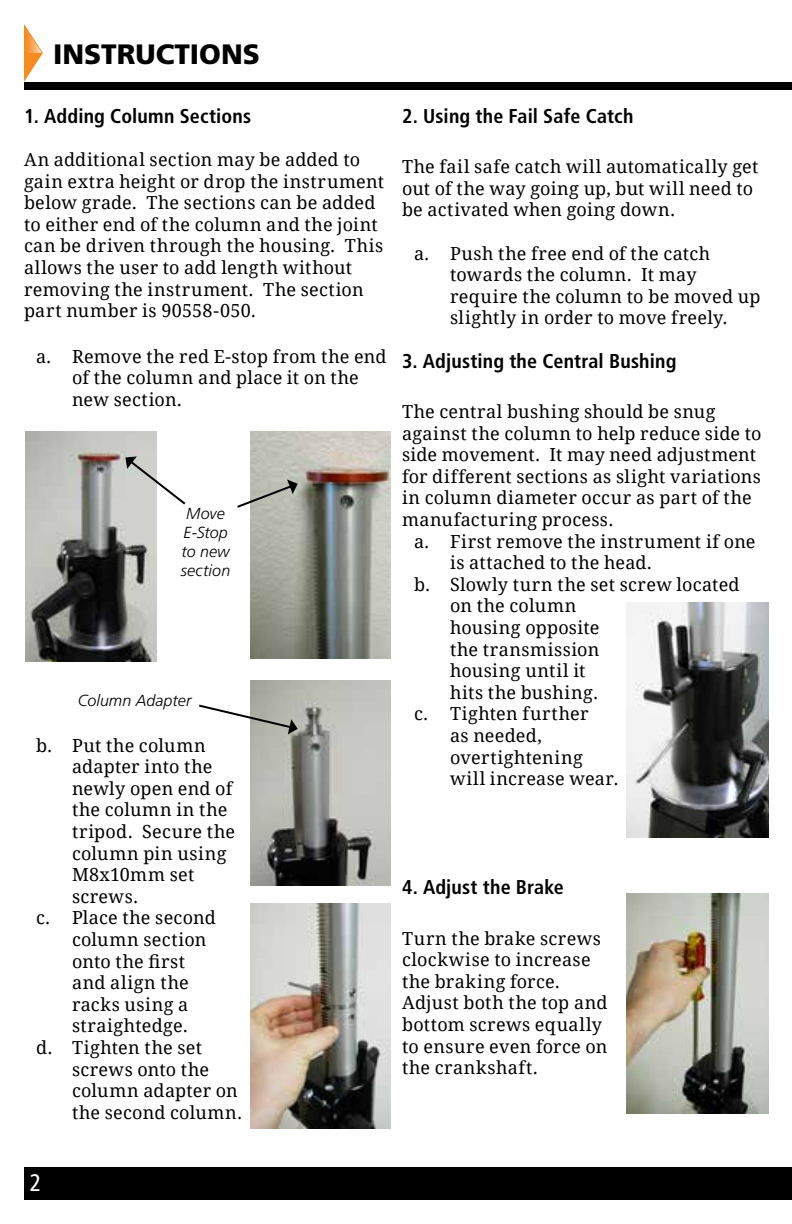
<style>
.page{position:relative;width:792px;height:1224px;background:#fff}
.page>*{position:absolute;margin:0;border:0;box-sizing:border-box;transform-origin:0 0}
.t1{font:900 28px "Frutiger";color:#000}
.t2{font:condensed 24px "Frutiger LT Std";color:#fff}
.t3{font:700 condensed 20px "Frutiger LT Std";letter-spacing:.01em;color:#000}
.t4{font:18px/21.6px "Droid Serif";letter-spacing:.015em;color:#000}
.t5{font:18px "Droid Serif";letter-spacing:.035em;color:#000}
.t6{font:italic 300 16px/19.2px "Frutiger LT Std";letter-spacing:.005em;color:#000;text-align:center}
</style>
<div class="page">
<div style="left:24px;top:1168px;width:768px;height:32px;background:#000"></div>
<div style="left:24px;top:82px;width:768px;height:8px;background:#000"></div>
<svg style="left:24px;top:24px;width:19px;height:58px"></svg>
<img style="left:627px;top:893px;width:141px;height:220px">
<img style="left:627px;top:602px;width:141px;height:236px">
<img style="left:251px;top:904px;width:139px;height:224px">
<img style="left:251px;top:432px;width:139px;height:227px">
<img style="left:25px;top:432px;width:132px;height:229px">
<svg style="left:125px;top:456px;width:61px;height:51px"></svg>
<svg style="left:237px;top:479px;width:61px;height:30px"></svg>
<img style="left:251px;top:681px;width:139px;height:205px">
<svg style="left:199px;top:703px;width:99px;height:32px"></svg>
<h1 class="t1" style="left:53px;top:37px;width:208px">INSTRUCTIONS</h1>
<p class="t3" style="left:24px;top:104px;width:229px">1. Adding Column Sections</p>
<p class="t4" style="left:24px;top:149px;width:362px">An additional section may be added to gain extra height or drop the instrument below grade. The sections can be added to either end of the column and the joint can be driven through the housing. This allows the user to add length without removing the instrument. The section part number is 90558-050.</p>
<p class="t4" style="left:72px;top:346px;width:316px;text-indent:-36px">a. Remove the red E-stop from the end of the column and place it on the new section.</p>
<p class="t6" style="left:181px;top:504px;width:51px">Move<br>E-Stop to new section</p>
<p class="t6" style="left:78px;top:692px;width:115px">Column Adapter</p>
<p class="t4" style="left:36px;top:734px;width:171px">b. Put the column</p>
<p class="t4" style="left:72px;top:756px;width:142px">adapter into the</p>
<p class="t4" style="left:72px;top:778px;width:162px">newly open end of</p>
<p class="t4" style="left:72px;top:799px;width:157px">the column in the</p>
<p class="t4" style="left:72px;top:821px;width:165px">tripod. Secure the</p>
<p class="t4" style="left:72px;top:842px;width:156px">column pin using</p>
<p class="t4" style="left:72px;top:864px;width:124px">M8x10mm set</p>
<p class="t4" style="left:72px;top:886px;width:68px">screws.</p>
<p class="t4" style="left:36px;top:907px;width:181px">c. Place the second</p>
<p class="t4" style="left:72px;top:929px;width:136px">column section</p>
<p class="t4" style="left:72px;top:950px;width:115px">onto the first</p>
<p class="t5" style="left:72px;top:972px;width:118px">and align the</p>
<p class="t4" style="left:72px;top:994px;width:118px">racks using a</p>
<p class="t4" style="left:72px;top:1015px;width:117px">straightedge.</p>
<p class="t4" style="left:36px;top:1037px;width:168px">d. Tighten the set</p>
<p class="t4" style="left:72px;top:1058px;width:139px">screws onto the</p>
<p class="t4" style="left:72px;top:1080px;width:167px">column adapter on</p>
<p class="t4" style="left:72px;top:1102px;width:172px">the second column.</p>
<p class="t3" style="left:402px;top:104px;width:233px">2. Using the Fail Safe Catch</p>
<p class="t4" style="left:402px;top:156px;width:358px">The fail safe catch will automatically get out of the way going up, but will need to be activated when going down.</p>
<p class="t4" style="left:450px;top:242px;width:312px;text-indent:-36px">a. Push the free end of the catch towards the column. It may require the column to be moved up slightly in order to move freely.</p>
<p class="t3" style="left:402px;top:349px;width:276px">3. Adjusting the Central Bushing</p>
<p class="t4" style="left:402px;top:401px;width:361px">The central bushing should be snug against the column to help reduce side to side movement. It may need adjustment for different sections as slight variations in column diameter occur as part of the manufacturing process.</p>
<p class="t4" style="left:414px;top:530px;width:343px">a. First remove the instrument if one</p>
<p class="t4" style="left:450px;top:552px;width:204px">is attached to the head.</p>
<p class="t4" style="left:414px;top:574px;width:327px">b. Slowly turn the set screw located</p>
<p class="t4" style="left:450px;top:595px;width:128px">on the column</p>
<p class="t4" style="left:450px;top:617px;width:151px">housing opposite</p>
<p class="t4" style="left:450px;top:638px;width:151px">the transmission</p>
<p class="t4" style="left:450px;top:660px;width:137px">housing until it</p>
<p class="t4" style="left:450px;top:682px;width:150px">hits the bushing.</p>
<p class="t5" style="left:414px;top:703px;width:176px">c. Tighten further</p>
<p class="t4" style="left:450px;top:725px;width:93px">as needed,</p>
<p class="t4" style="left:450px;top:746px;width:134px">overtightening</p>
<p class="t4" style="left:450px;top:768px;width:170px">will increase wear.</p>
<p class="t3" style="left:402px;top:875px;width:163px">4. Adjust the Brake</p>
<p class="t4" style="left:402px;top:928px;width:207px">Turn the brake screws clockwise to increase the braking force.<br>Adjust both the top and bottom screws equally to ensure even force on the crankshaft.</p>
<h2 class="t2" style="left:30px;top:1168px;width:13px">2</h2>
</div>
